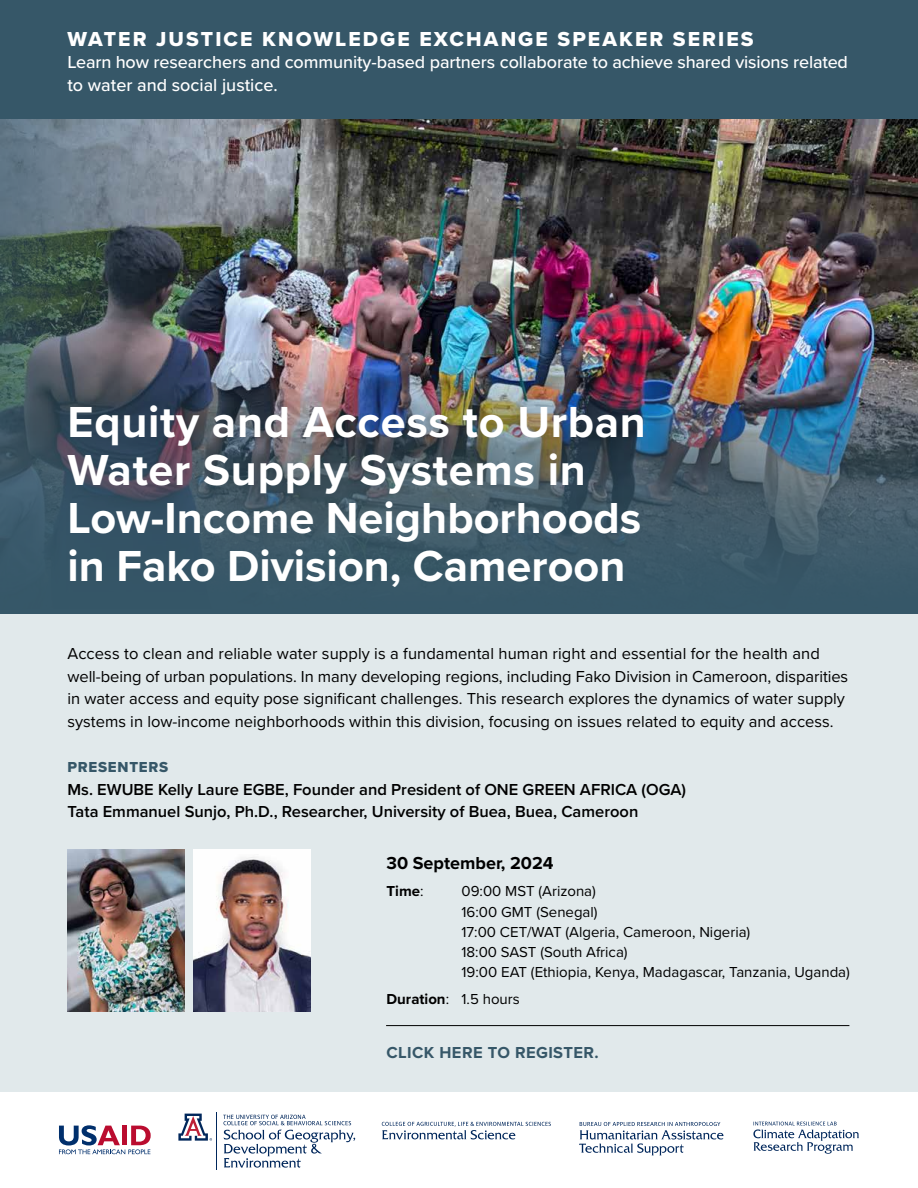
<style>
.page{position:relative;width:918px;height:1188px;background:#fff}
.page>*{position:absolute;margin:0;border:0;box-sizing:border-box;transform-origin:0 0}
.t1{font:700 45px/48px "Proxima Nova";color:#fff}
.t2{font:21px "Proxima Nova Extrabld";letter-spacing:.1em;color:#fff}
.t3{font:500 18px/22.5px "Proxima Nova";letter-spacing:-.005em;color:#fff}
.t4{font:700 18px "Proxima Nova";color:#000}
.t5{font:16.5px/22.5px "Proxima Nova";color:#000}
.t6{font:600 16.5px/22.5px "Proxima Nova";color:#000}
.t7{font:700 16.5px "Proxima Nova";letter-spacing:.025em;color:#365768}
.t8{font:15px/20.2px "Proxima Nova";color:#000}
.t9{font:15px "Proxima Nova Extrabld";letter-spacing:.05em;color:#365768}
.t10{font:700 15px "Proxima Nova";color:#000}
.s1{font-weight:400}
.s2{font-weight:700}
</style>
<div class="page">
<img style="left:262px;top:119px;width:656px;height:233px">
<div style="left:0;top:0;width:918px;height:119px;background:#365768"></div>
<img style="left:262px;top:352px;width:656px;height:262px">
<img style="left:0;top:119px;width:262px;height:495px">
<div style="left:0;top:614px;width:918px;height:478px;background:#e1e9eb"></div>
<svg style="left:178px;top:1113px;width:34px;height:28px"></svg>
<hr style="left:216px;top:1112px;width:1px;height:58px;background:#00275b">
<svg style="left:223px;top:1115px;width:132px;height:53px"></svg>
<svg style="left:382px;top:1122px;width:169px;height:18px"></svg>
<svg style="left:579px;top:1122px;width:144px;height:33px"></svg>
<svg style="left:753px;top:1122px;width:106px;height:32px"></svg>
<svg style="left:59px;top:1125px;width:92px;height:29px"></svg>
<hr style="left:386px;top:1025px;width:463px;height:1px;background:#000">
<img style="left:67px;top:849px;width:117px;height:163px">
<img style="left:194px;top:849px;width:116px;height:163px">
<p class="t2" style="left:67px;top:23px;width:688px">WATER JUSTICE KNOWLEDGE EXCHANGE SPEAKER SERIES</p>
<p class="t3" style="left:67px;top:50px;width:782px">Learn how researchers and community-based partners collaborate to achieve shared visions related to water and social justice.</p>
<h1 class="t1" style="left:67px;top:397px;width:580px">Equity and Access to Urban<br>Water Supply Systems in<br>Low-Income Neighborhoods in Fako Division, Cameroon</h1>
<p class="t5" style="left:67px;top:642px;width:782px">Access to clean and reliable water supply is a fundamental human right and essential for the health and well-being of urban populations. In many developing regions, including Fako Division in Cameroon, disparities in water access and equity pose significant challenges. This research explores the dynamics of water supply systems in low-income neighborhoods within this division, focusing on issues related to equity and access.</p>
<p class="t9" style="left:67px;top:756px;width:102px">PRESENTERS</p>
<p class="t6" style="left:67px;top:777px;width:620px">Ms. EWUBE Kelly Laure EGBE, Founder and President of ONE GREEN AFRICA (OGA)<br>Tata Emmanuel Sunjo, Ph.D., Researcher, University of Buea, Buea, Cameroon</p>
<p class="t4" style="left:387px;top:850px;width:169px">30 September, 2024</p>
<p class="t10" style="left:387px;top:880px;width:39px">Time<span class="s1">:</span></p>
<p class="t8" style="left:462px;top:881px;width:390px">09:00 MST (Arizona)<br>16:00 GMT (Senegal)<br>17:00 CET/WAT (Algeria, Cameroon, Nigeria)<br>18:00 SAST (South Africa)<br>19:00 EAT (Ethiopia, Kenya, Madagascar, Tanzania, Uganda)</p>
<p class="t8" style="left:387px;top:989px;width:135px"><span class="s2">Duration</span>: 1.5 hours</p>
<p class="t7" style="left:387px;top:1041px;width:214px">CLICK HERE TO REGISTER.</p>
</div>
